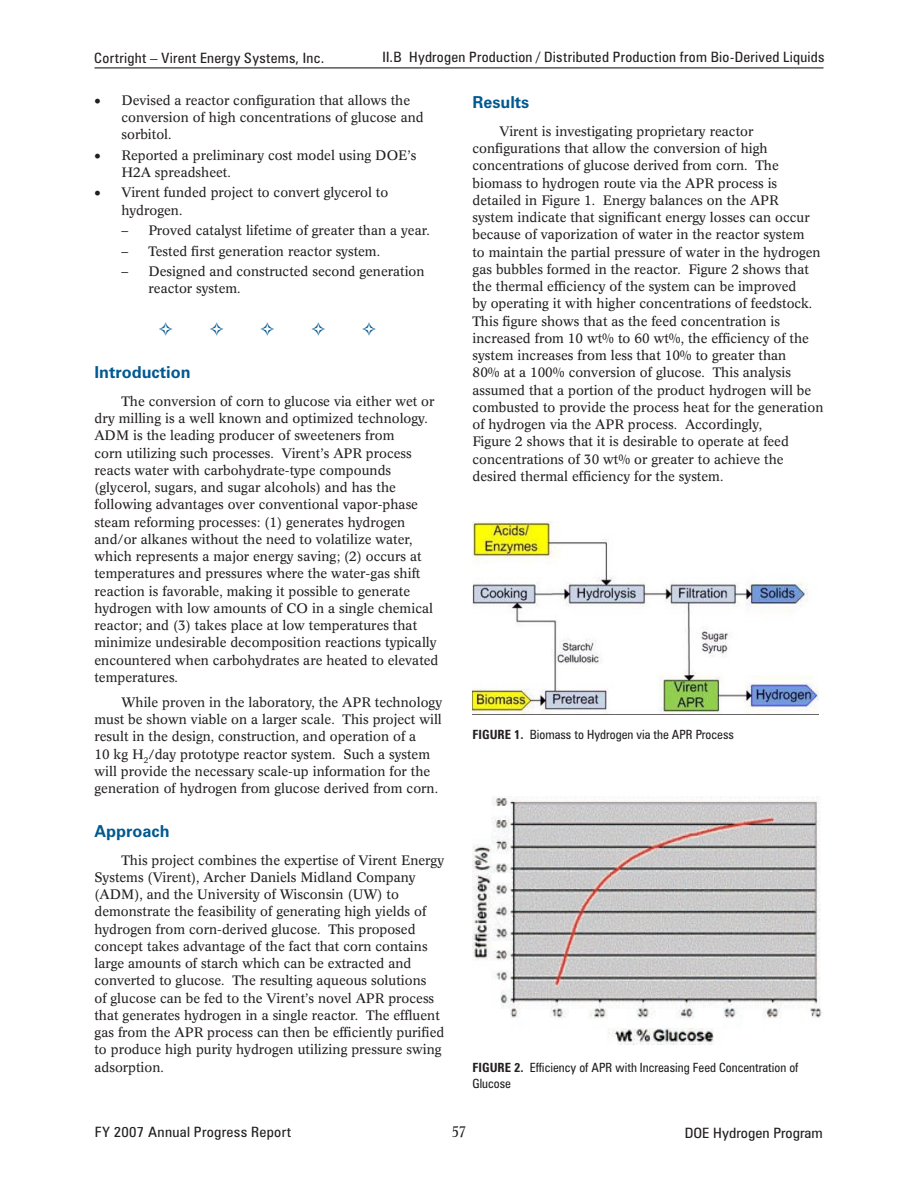
<style>
.page{position:relative;width:918px;height:1188px;background:#fff}
.page>*{position:absolute;margin:0;border:0;box-sizing:border-box;transform-origin:0 0}
._1_RptObjHead{font:700 16.5px "Zurich BT";color:#005990}
.t1{font:condensed 15px "Concorde BE";color:#231f20}
._11_Header_R{font:condensed 14.25px "Zurich BT";letter-spacing:.02em;color:#231f20;scale:1.05 1}
._11_Header_R-2{font:condensed 14.25px "Zurich BT";letter-spacing:.02em;color:#231f20;scale:1.08 1}
._11_Header_L{font:condensed 14.25px "Zurich BT";letter-spacing:.02em;color:#231f20;scale:1.05 1}
._1_Body_text{font:13.5px/17.2px "Concorde BE";color:#231f20}
._1_Bulleted{font:13.5px/17.2px "Concorde BE";color:#231f20}
._1_SubBulleted{font:13.5px "Concorde BE";color:#231f20}
._1_SubBulleted_Last{font:13.5px/17.2px "Concorde BE";color:#231f20}
.t2{font:13.5px "Symbol";color:#231f20}
.t3{font:13.5px/20.5px "Zurich BT";color:#231f20;text-align:justify}
._1_FigureTitle{font:condensed 12.75px/15.8px "Zurich BT";color:#231f20}
.s1{font-weight:700}
</style>
<div class="page">
<hr style="left:94px;top:67px;width:730px;height:1px;background:#231f20">
<img style="left:472px;top:522px;width:347px;height:192px">
<img style="left:472px;top:796px;width:350px;height:249px">
<p class="_11_Header_L" style="left:94px;top:49px;width:221px">Cortright – Virent Energy Systems, Inc.</p>
<p class="_11_Header_R" style="left:382px;top:49px;width:423px">II.B Hydrogen Production / Distributed Production from Bio-Derived Liquids</p>
<p class="_1_Bulleted" style="left:122px;top:91px;width:304px">Devised a reactor configuration that allows the conversion of high concentrations of glucose and sorbitol.</p>
<p class="_1_Bulleted" style="left:122px;top:146px;width:297px">Reported a preliminary cost model using DOE’s<br>H2A spreadsheet.</p>
<p class="_1_Bulleted" style="left:122px;top:184px;width:268px">Virent funded project to convert glycerol to hydrogen.</p>
<p class="_1_SubBulleted" style="left:148px;top:223px;width:283px">Proved catalyst lifetime of greater than a year.</p>
<p class="_1_SubBulleted" style="left:148px;top:243px;width:233px">Tested first generation reactor system.</p>
<p class="_1_SubBulleted_Last" style="left:148px;top:263px;width:278px">Designed and constructed second generation reactor system.</p>
<p class="_1_RptObjHead" style="left:472px;top:92px;width:58px">Results</p>
<p class="_1_Body_text" style="left:472px;top:123px;width:353px;text-indent:27px">Virent is investigating proprietary reactor configurations that allow the conversion of high concentrations of glucose derived from corn. The biomass to hydrogen route via the APR process is detailed in Figure 1. Energy balances on the APR<br>system indicate that significant energy losses can occur because of vaporization of water in the reactor system<br>to maintain the partial pressure of water in the hydrogen gas bubbles formed in the reactor. Figure 2 shows that the thermal efficiency of the system can be improved<br>by operating it with higher concentrations of feedstock.<br>This figure shows that as the feed concentration is increased from 10 wt% to 60 wt%, the efficiency of the system increases from less that 10% to greater than<br>80% at a 100% conversion of glucose. This analysis assumed that a portion of the product hydrogen will be combusted to provide the process heat for the generation of hydrogen via the APR process. Accordingly,<br>Figure 2 shows that it is desirable to operate at feed concentrations of 30 wt% or greater to achieve the desired thermal efficiency for the system.</p>
<p class="t2" style="left:94px;top:91px;width:8px">•</p>
<p class="t2" style="left:94px;top:146px;width:8px">•</p>
<p class="t2" style="left:94px;top:184px;width:8px">•</p>
<p class="t3" style="left:122px;top:220px;width:8px">– – –</p>
<p class="_1_RptObjHead" style="left:94px;top:362px;width:98px">Introduction</p>
<p class="_1_Body_text" style="left:94px;top:393px;width:345px;text-indent:27px">The conversion of corn to glucose via either wet or dry milling is a well known and optimized technology.<br>ADM is the leading producer of sweeteners from<br>corn utilizing such processes. Virent’s APR process reacts water with carbohydrate-type compounds (glycerol, sugars, and sugar alcohols) and has the following advantages over conventional vapor-phase steam reforming processes: (1) generates hydrogen and/or alkanes without the need to volatilize water, which represents a major energy saving; (2) occurs at temperatures and pressures where the water-gas shift reaction is favorable, making it possible to generate hydrogen with low amounts of CO in a single chemical reactor; and (3) takes place at low temperatures that minimize undesirable decomposition reactions typically encountered when carbohydrates are heated to elevated temperatures.</p>
<p class="_1_Body_text" style="left:94px;top:694px;width:349px;text-indent:27px">While proven in the laboratory, the APR technology must be shown viable on a larger scale. This project will result in the design, construction, and operation of a<br>10 kg H<sub>2</sub>/day prototype reactor system. Such a system will provide the necessary scale-up information for the generation of hydrogen from glucose derived from corn.</p>
<p class="_1_RptObjHead" style="left:94px;top:821px;width:77px">Approach</p>
<p class="_1_Body_text" style="left:94px;top:851px;width:351px;text-indent:27px">This project combines the expertise of Virent Energy Systems (Virent), Archer Daniels Midland Company (ADM), and the University of Wisconsin (UW) to demonstrate the feasibility of generating high yields of hydrogen from corn-derived glucose. This proposed concept takes advantage of the fact that corn contains large amounts of starch which can be extracted and converted to glucose. The resulting aqueous solutions<br>of glucose can be fed to the Virent’s novel APR process that generates hydrogen in a single reactor. The effluent gas from the APR process can then be efficiently purified to produce high purity hydrogen utilizing pressure swing adsorption.</p>
<p class="_1_FigureTitle" style="left:472px;top:727px;width:263px"><span class="s1">FIGURE 1.</span> Biomass to Hydrogen via the APR Process</p>
<p class="_1_FigureTitle" style="left:472px;top:1059px;width:328px"><span class="s1">FIGURE 2.</span> Efficiency of APR with Increasing Feed Concentration of<br>Glucose</p>
<p class="_11_Header_R-2" style="left:95px;top:1124px;width:184px">FY 2007 Annual Progress Report</p>
<p class="t1" style="left:452px;top:1123px;width:16px">57</p>
<p class="_11_Header_R-2" style="left:685px;top:1124px;width:129px">DOE Hydrogen Program</p>
</div>
